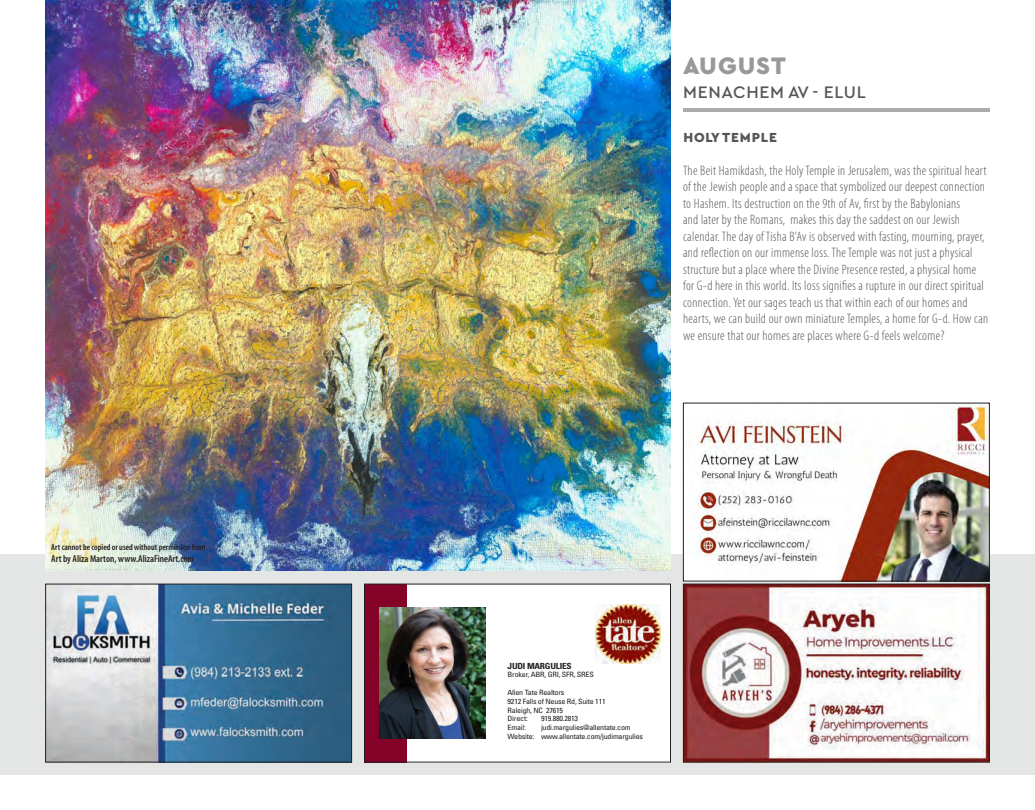
<style>
.page{position:relative;width:1035px;height:810px;background:#fff}
.page>*{position:absolute;margin:0;border:0;box-sizing:border-box;transform-origin:0 0}
.t1{font:900 25px "Cera Pro";letter-spacing:.04em;color:#989998}
.t2{font:500 17.5px "Cera Pro";letter-spacing:.04em;color:#54575a}
.t3{font:300 condensed 13.75px/16.5px "Myriad Pro";letter-spacing:.02em;color:#54575a}
.t4{font:900 13.75px "Cera Pro";letter-spacing:.06em;color:#54575a}
.t5{font:600 condensed 10px "Myriad Pro";color:#231f20}
.t6{font:600 condensed 8.75px "Myriad Pro";color:#231f20}
.t7{font:700 condensed 8.38px "Univers";letter-spacing:-.025em;color:#231f20;scale:1.1 1}
.t8{font:condensed 7.25px/8.8px "Univers";letter-spacing:-.025em;color:#231f20;scale:1.1 1}
</style>
<div class="page">
<div style="left:0;top:554px;width:1035px;height:221px;background:#e4e5e5"></div>
<img style="left:45px;top:0;width:626px;height:571px">
<hr style="left:683px;top:108px;width:307px;height:4px;background:#aaabab">
<img style="left:685px;top:405px;width:303px;height:174px">
<div style="left:683px;top:403px;width:307px;height:178px;border:1px solid #231f20"></div>
<div style="left:365px;top:584px;width:306px;height:178px;background:#fff"></div>
<div style="left:365px;top:584px;width:42px;height:178px;background:#840128"></div>
<img style="left:380px;top:607px;width:105px;height:132px">
<img style="left:595px;top:604px;width:66px;height:60px">
<div style="left:364px;top:584px;width:307px;height:178px;border:1px solid #231f20"></div>
<img style="left:47px;top:586px;width:303px;height:174px">
<div style="left:45px;top:584px;width:307px;height:178px;border:1px solid #231f20"></div>
<img style="left:685px;top:586px;width:303px;height:174px">
<div style="left:683px;top:584px;width:307px;height:178px;border:1px solid #231f20"></div>
<p class="t6" style="left:51px;top:542px;width:156px">Art cannot be copied or used without permission from</p>
<p class="t5" style="left:51px;top:553px;width:144px">Art by Aliza Marton, www.AlizaFineArt.com</p>
<h1 class="t1" style="left:683px;top:49px;width:104px">AUGUST</h1>
<p class="t2" style="left:683px;top:80px;width:184px">MENACHEM AV - ELUL</p>
<p class="t4" style="left:683px;top:128px;width:95px">HOLY TEMPLE</p>
<p class="t3" style="left:683px;top:162px;width:307px">The Beit Hamikdash, the Holy Temple in Jerusalem, was the spiritual heart of the Jewish people and a space that symbolized our deepest connection to Hashem. Its destruction on the 9th of Av, first by the Babylonians<br>and later by the Romans, makes this day the saddest on our Jewish calendar. The day of Tisha B'Av is observed with fasting, mourning, prayer, and reflection on our immense loss. The Temple was not just a physical structure but a place where the Divine Presence rested, a physical home for G-d here in this world. Its loss signifies a rupture in our direct spiritual connection. Yet our sages teach us that within each of our homes and hearts, we can build our own miniature Temples, a home for G-d. How can we ensure that our homes are places where G-d feels welcome?</p>
<p class="t7" style="left:508px;top:661px;width:60px">JUDI MARGULIES</p>
<p class="t8" style="left:508px;top:670px;width:80px">Broker, ABR, GRI, SFR, SRES</p>
<p class="t8" style="left:508px;top:688px;width:91px">Allen Tate Realtors<br>9212 Falls of Neuse Rd, Suite 111<br>Raleigh, NC 27615<br>Direct:</p>
<p class="t8" style="left:541px;top:714px;width:35px">919.880.2813</p>
<p class="t8" style="left:508px;top:723px;width:125px;text-indent:33px">judi.margulies@allentate.com<br>Website: www.allentate.com/judimargulies</p>
<p class="t8" style="left:508px;top:723px;width:18px">Email:</p>
</div>
